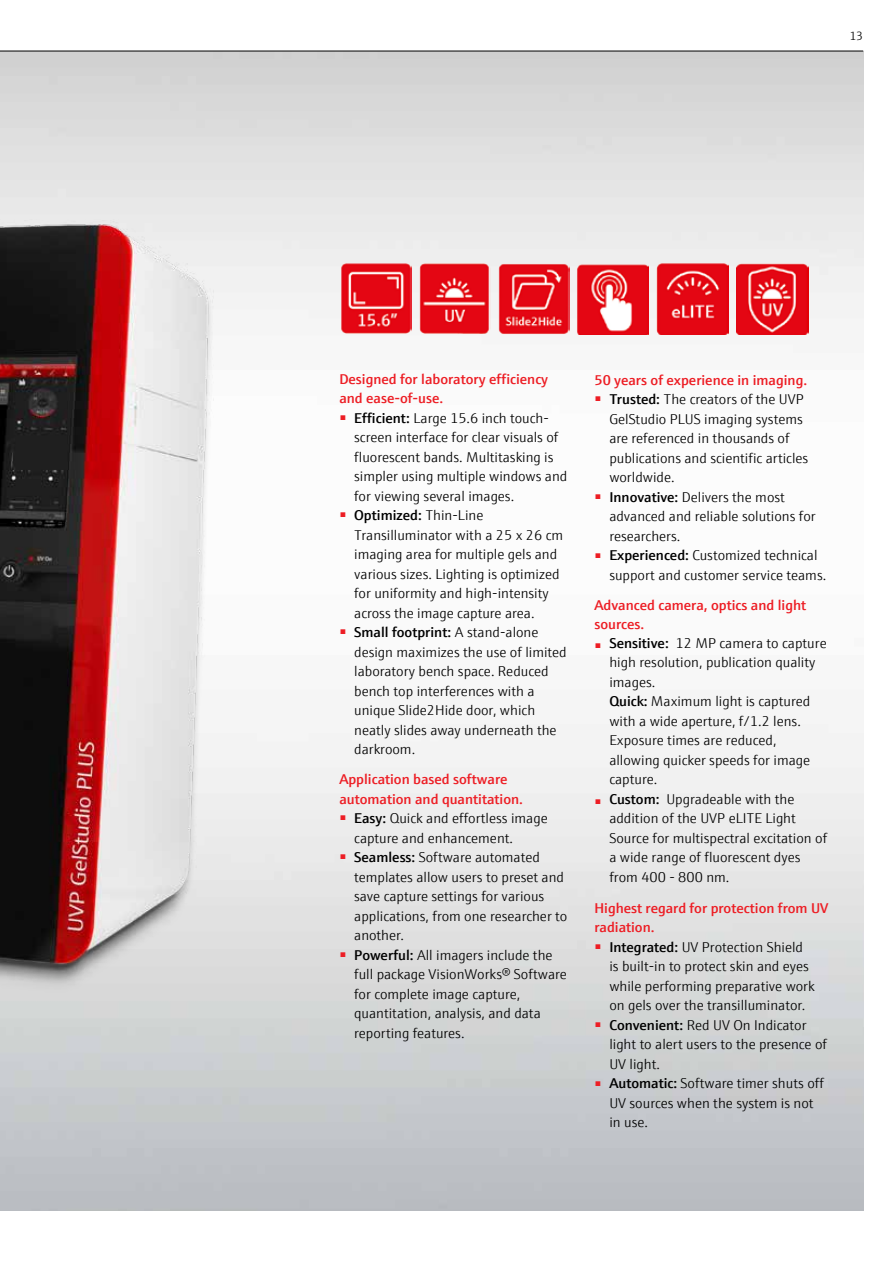
<style>
.page{position:relative;width:893px;height:1263px;background:#fff}
.page>*{position:absolute;margin:0;border:0;box-sizing:border-box;transform-origin:0 0}
.t1{font:300 14.25px/19.5px "E+H Sans";color:#000}
.t2{font:600 14.25px/19.5px "E+H Sans";color:#ed1d24}
.t3{font:300 12px "E+H Sans";color:#000}
.s1{font-weight:600}
.s2{font-size:10.05px;color:#ed1d24}
</style>
<div class="page">
<img style="left:0;top:52px;width:863px;height:1159px">
<img style="left:350px;top:263px;width:62px;height:71px">
<img style="left:418px;top:263px;width:72px;height:70px">
<img style="left:497px;top:262px;width:72px;height:73px">
<img style="left:576px;top:263px;width:73px;height:72px">
<img style="left:656px;top:262px;width:72px;height:73px">
<img style="left:736px;top:262px;width:72px;height:73px">
<img style="left:0;top:99px;width:350px;height:1007px">
<hr style="left:0;top:51px;width:863px;height:1px;background:#000">
<p class="t3" style="left:849px;top:27px;width:15px">13</p>
<p class="t2" style="left:339px;top:368px;width:210px">Designed for laboratory efficiency and ease-of-use.</p>
<p class="t1" style="left:354px;top:407px;width:215px;text-indent:-15px"><sup>■</sup> <span class="s1">Efficient:</span> Large 15.6 inch touch&shy;screen interface for clear visuals of fluorescent bands. Multitasking is simpler using multiple windows and for viewing several images.</p>
<p class="t1" style="left:354px;top:504px;width:211px;text-indent:-15px"><sup>■</sup> <span class="s1">Optimized:</span> Thin-Line<br>Transilluminator with a 25 x 26 cm imaging area for multiple gels and various sizes. Lighting is optimized for uniformity and high-intensity across the image capture area.</p>
<p class="t1" style="left:354px;top:621px;width:214px;text-indent:-15px"><sup>■</sup> <span class="s1">Small footprint:</span> A stand-alone design maximizes the use of limited laboratory bench space. Reduced bench top interferences with a unique Slide2Hide door, which neatly slides away underneath the darkroom.</p>
<p class="t2" style="left:339px;top:768px;width:185px">Application based software automation and quantitation.</p>
<p class="t1" style="left:354px;top:807px;width:195px;text-indent:-15px"><sup>■</sup> <span class="s1">Easy:</span> Quick and effortless image capture and enhancement.</p>
<p class="t1" style="left:354px;top:846px;width:215px;text-indent:-15px"><sup>■</sup> <span class="s1">Seamless:</span> Software automated templates allow users to preset and save capture settings for various applications, from one researcher to another.</p>
<p class="t1" style="left:354px;top:944px;width:214px;text-indent:-15px"><sup>■</sup> <span class="s1">Powerful:</span> All imagers include the full package VisionWorks® Software for complete image capture, quantitation, analysis, and data reporting features.</p>
<p class="t2" style="left:594px;top:369px;width:214px">50 years of experience in imaging.</p>
<p class="t1" style="left:609px;top:388px;width:200px;text-indent:-15px"><sup>■</sup> <span class="s1">Trusted:</span> The creators of the UVP<br>GelStudio PLUS imaging systems are referenced in thousands of publications and scientific articles worldwide.</p>
<p class="t1" style="left:609px;top:486px;width:208px;text-indent:-15px"><sup>■</sup> <span class="s1">Innovative:</span> Delivers the most advanced and reliable solutions for researchers.</p>
<p class="t1" style="left:609px;top:544px;width:218px;text-indent:-15px"><sup>■</sup> <span class="s1">Experienced:</span> Customized technical support and customer service teams.</p>
<p class="t2" style="left:594px;top:594px;width:213px">Advanced camera, optics and light sources.</p>
<p class="t1" style="left:609px;top:632px;width:219px;text-indent:-15px"><span class="s2">■</span> <span class="s1">Sensitive:</span> 12 MP camera to capture high resolution, publication quality images.<br><span class="s1">Quick:</span> Maximum light is captured with a wide aperture, f/1.2 lens.<br>Exposure times are reduced, allowing quicker speeds for image capture.</p>
<p class="t1" style="left:609px;top:788px;width:219px;text-indent:-15px"><span class="s2">■</span> <span class="s1">Custom:</span> Upgradeable with the addition of the UVP eLITE Light<br>Source for multispectral excitation of a wide range of fluorescent dyes from 400 - 800 nm.</p>
<p class="t2" style="left:594px;top:897px;width:235px">Highest regard for protection from UV radiation.</p>
<p class="t1" style="left:609px;top:936px;width:207px;text-indent:-15px"><sup>■</sup> <span class="s1">Integrated:</span> UV Protection Shield is built-in to protect skin and eyes while performing preparative work on gels over the transilluminator.</p>
<p class="t1" style="left:609px;top:1014px;width:219px;text-indent:-15px"><sup>■</sup> <span class="s1">Convenient:</span> Red UV On Indicator light to alert users to the presence of<br>UV light.</p>
<p class="t1" style="left:609px;top:1072px;width:216px;text-indent:-15px"><sup>■</sup> <span class="s1">Automatic:</span> Software timer shuts off<br>UV sources when the system is not in use.</p>
</div>
